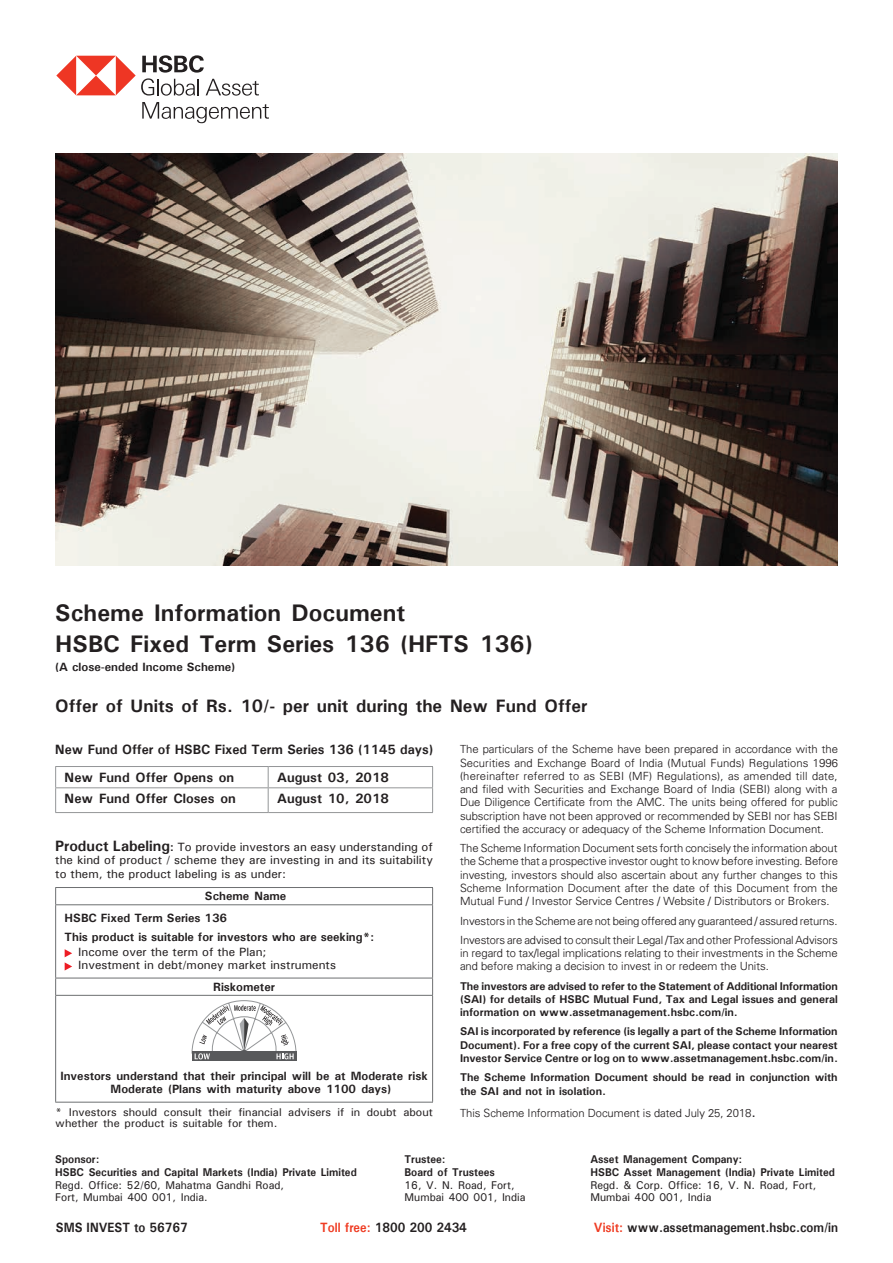
<style>
.page{position:relative;width:893px;height:1263px;background:#fff}
.page>*{position:absolute;margin:0;border:0;box-sizing:border-box;transform-origin:0 0}
.t1{font:700 24px/30.9px "Univers";color:#231f20}
.t2{font:700 18px "Univers";color:#231f20}
.t3{font:700 13.5px/27.8px "Univers";color:#231f20}
.t4{font:700 13.5px "Univers ATT";color:#231f20;scale:.9 1}
.t5{font:12px/13.6px "Univers ATT";color:#231f20;text-align:justify}
.t6{font:700 12px/21.8px "Univers";color:#231f20}
.t7{font:700 12px "Univers ATT";color:#231f20}
.t8{font:300 11.25px/13.4px "Univers";color:#231f20;text-align:justify}
.t9{font:700 11.25px/13.2px "Univers";color:#231f20;text-align:justify}
.t10{font:11.25px/12.8px "Univers ATT";color:#231f20;scale:.95 1}
.t11{font:700 11.25px/12.8px "Univers";color:#231f20;scale:.95 1}
.t12{font:11.25px/10.5px "Univers ATT";color:#231f20}
.s1{font-family:"Univers";font-weight:700;font-size:15px}
.s2{font-family:"Univers";font-weight:700}
.s3{font-family:"Univers ATT";font-weight:400;font-size:13.65px}
.s4{color:#ef3c23}
</style>
<div class="page">
<hr style="left:55px;top:766px;width:213px;height:1px;background:#949698">
<hr style="left:268px;top:766px;width:165px;height:1px;background:#949698">
<hr style="left:55px;top:787px;width:213px;height:1px;background:#949698">
<svg style="left:55px;top:767px;width:1px;height:45px"></svg>
<hr style="left:268px;top:787px;width:165px;height:1px;background:#949698">
<svg style="left:268px;top:767px;width:1px;height:45px"></svg>
<svg style="left:432px;top:767px;width:1px;height:45px"></svg>
<hr style="left:55px;top:812px;width:213px;height:1px;background:#949698">
<hr style="left:268px;top:812px;width:165px;height:1px;background:#949698">
<hr style="left:55px;top:887px;width:378px;height:1px;background:#6d6f71">
<svg style="left:55px;top:888px;width:1px;height:16px"></svg>
<svg style="left:432px;top:888px;width:1px;height:16px"></svg>
<hr style="left:55px;top:904px;width:378px;height:1px;background:#6d6f71">
<hr style="left:55px;top:905px;width:1px;height:73px;background:#6d6f71">
<hr style="left:432px;top:905px;width:1px;height:73px;background:#6d6f71">
<hr style="left:55px;top:978px;width:378px;height:1px;background:#6d6f71">
<svg style="left:55px;top:978px;width:1px;height:17px"></svg>
<svg style="left:432px;top:978px;width:1px;height:17px"></svg>
<hr style="left:55px;top:995px;width:378px;height:1px;background:#6d6f71">
<hr style="left:55px;top:996px;width:1px;height:106px;background:#6d6f71">
<hr style="left:432px;top:996px;width:1px;height:106px;background:#6d6f71">
<hr style="left:55px;top:1102px;width:378px;height:1px;background:#6d6f71">
<svg style="left:65px;top:949px;width:7px;height:21px"></svg>
<svg style="left:192px;top:1059px;width:104px;height:2px"></svg>
<svg style="left:191px;top:1000px;width:106px;height:59px"></svg>
<svg style="left:56px;top:55px;width:203px;height:41px"></svg>
<svg style="left:142px;top:102px;width:127px;height:21px"></svg>
<img style="left:55px;top:153px;width:783px;height:412px">
<h1 class="t1" style="left:55px;top:597px;width:479px">Scheme Information Document<br>HSBC Fixed Term Series 136 (HFTS 136)</h1>
<p class="t7" style="left:55px;top:660px;width:181px">(A close-ended Income Scheme)</p>
<h2 class="t2" style="left:55px;top:694px;width:534px">Offer of Units of Rs. 10/- per unit during the New Fund Offer</h2>
<p class="t3" style="left:65px;top:735px;width:370px;text-indent:-9px">New Fund Offer of HSBC Fixed Term Series 136 (1145 days)<br>New Fund Offer Opens on</p>
<p class="t3" style="left:277px;top:763px;width:113px">August 03, 2018</p>
<p class="t3" style="left:65px;top:784px;width:173px">New Fund Offer Closes on</p>
<p class="t3" style="left:277px;top:784px;width:113px">August 10, 2018</p>
<p class="t5" style="left:55px;top:840px;width:379px"><span class="s1">Product Labeling</span><span class="s2">:</span> To provide investors an easy understanding of the kind of product / scheme they are investing in and its suitability to them, the product labeling is as under:</p>
<p class="t6" style="left:65px;top:885px;width:223px;text-indent:140px">Scheme Name<br>HSBC Fixed Term Series 136</p>
<p class="t6" style="left:65px;top:926px;width:311px">This product is suitable for investors who are seeking*:</p>
<p class="t5" style="left:78px;top:945px;width:259px;line-height:13.2px">Income over the term of the Plan;<br>Investment in debt/money market instruments</p>
<p class="t6" style="left:213px;top:975px;width:63px">Riskometer</p>
<p class="t6" style="left:111px;top:1068px;width:319px;line-height:13.5px;text-indent:-50px">Investors understand that their principal will be at Moderate risk<br>Moderate (Plans with maturity above 1100 days)</p>
<p class="t12" style="left:55px;top:1107px;width:379px">* Investors should consult their financial advisers if in doubt about whether the product is suitable for them.</p>
<p class="t8" style="left:460px;top:742px;width:379px">The particulars of the Scheme have been prepared in accordance with the Securities and Exchange Board of India (Mutual Funds) Regulations 1996 (hereinafter referred to as SEBI (MF) Regulations), as amended till date, and filed with Securities and Exchange Board of India (SEBI) along with a Due Diligence Certificate from the AMC. The units being offered for public subscription have not been approved or recommended by SEBI nor has SEBI certified the accuracy or adequacy of the Scheme Information Document.</p>
<p class="t8" style="left:460px;top:841px;width:379px">The Scheme Information Document sets forth concisely the information about the Scheme that a prospective investor ought to know before investing. Before investing, investors should also ascertain about any further changes to this Scheme Information Document after the date of this Document from the Mutual Fund / Investor Service Centres / Website / Distributors or Brokers.</p>
<p class="t8" style="left:460px;top:911px;width:379px;line-height:19.2px">Investors in the Scheme are not being offered any guaranteed / assured returns.<br>Investors are advised to consult their Legal /Tax and other Professional Advisors</p>
<p class="t8" style="left:460px;top:946px;width:379px">in regard to tax/legal implications relating to their investments in the Scheme and before making a decision to invest in or redeem the Units.</p>
<p class="t9" style="left:460px;top:979px;width:379px">The investors are advised to refer to the Statement of Additional Information (SAI) for details of HSBC Mutual Fund, Tax and Legal issues and general information on www.assetmanagement.hsbc.com/in.</p>
<p class="t9" style="left:460px;top:1025px;width:379px">SAI is incorporated by reference (is legally a part of the Scheme Information Document). For a free copy of the current SAI, please contact your nearest Investor Service Centre or log on to www.assetmanagement.hsbc.com/in.</p>
<p class="t9" style="left:460px;top:1070px;width:379px">The Scheme Information Document should be read in conjunction with the SAI and not in isolation.</p>
<p class="t8" style="left:460px;top:1106px;width:297px">This Scheme Information Document is dated July 25, 2018<span class="s3">.</span></p>
<p class="t11" style="left:55px;top:1153px;width:319px">Sponsor:<br>HSBC Securities and Capital Markets (India) Private Limited</p>
<p class="t10" style="left:55px;top:1178px;width:242px">Regd. Office: 52/60, Mahatma Gandhi Road,<br>Fort, Mumbai 400 001, India.</p>
<p class="t11" style="left:405px;top:1153px;width:97px">Trustee:<br>Board of Trustees</p>
<p class="t10" style="left:405px;top:1178px;width:129px">16, V. N. Road, Fort,<br>Mumbai 400 001, India</p>
<p class="t11" style="left:590px;top:1152px;width:259px">Asset Management Company:<br>HSBC Asset Management (India) Private Limited</p>
<p class="t10" style="left:590px;top:1178px;width:239px">Regd. &amp; Corp. Office: 16, V. N. Road, Fort,<br>Mumbai 400 001, India</p>
<p class="t4" style="left:56px;top:1219px;width:148px">SMS INVEST to 56767</p>
<p class="t4" style="left:320px;top:1219px;width:164px"><span class="s4">Toll free:</span> 1800 200 2434</p>
<p class="t4" style="left:594px;top:1219px;width:273px"><span class="s4">Visit:</span> www.assetmanagement.hsbc.com/in</p>
</div>
